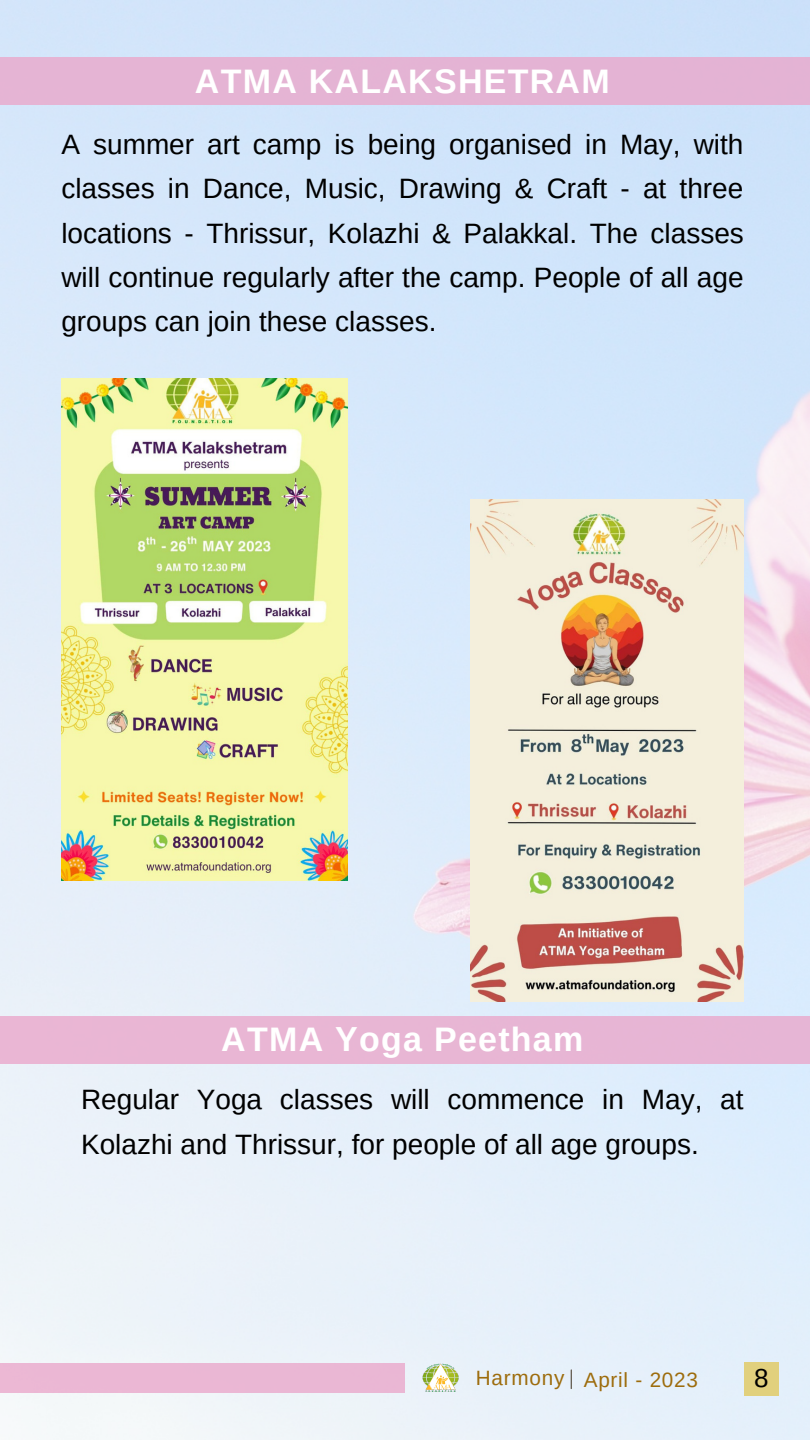
<style>
.page{position:relative;width:810px;height:1440px;background:#fff}
.page>*{position:absolute;margin:0;border:0;box-sizing:border-box;transform-origin:0 0}
.t1{font:700 34px "Arimo";letter-spacing:.035em;color:#fff}
.t2{font:28px/44.2px "Arimo";color:#000;text-align:justify}
.t3{font:26px "Arimo";color:#000}
.t4{font:20.7px "Arimo";letter-spacing:.035em;color:#9d6c0d}
</style>
<div class="page">
<img style="left:0;top:0;width:810px;height:1440px">
<div style="left:0;top:1363px;width:405px;height:30px;background:#ebb7d4"></div>
<img style="left:421px;top:1363px;width:39px;height:30px">
<svg style="left:571px;top:1370px;width:1px;height:19px"></svg>
<div style="left:744px;top:1363px;width:35px;height:33px;background:#e1d07d"></div>
<div style="left:0;top:57px;width:810px;height:48px;background:#e4b4d4"></div>
<img style="left:61px;top:379px;width:286px;height:502px">
<img style="left:470px;top:499px;width:274px;height:503px">
<div style="left:0;top:1016px;width:810px;height:47px;background:#e8b6d4"></div>
<p class="t1" style="left:195px;top:62px;width:416px">ATMA KALAKSHETRAM</p>
<p class="t2" style="left:61px;top:122px;width:684px">A summer art camp is being organised in May, with classes in Dance, Music, Drawing &amp; Craft - at three locations - Thrissur, Kolazhi &amp; Palakkal. The classes will continue regularly after the camp. People of all age groups can join these classes.</p>
<p class="t1" style="left:221px;top:1021px;width:364px">ATMA Yoga Peetham</p>
<p class="t2" style="left:81px;top:1078px;width:664px">Regular Yoga classes will commence in May, at<br>Kolazhi and Thrissur, for people of all age groups.</p>
<p class="t4" style="left:476px;top:1367px;width:90px">Harmony</p>
<p class="t4" style="left:584px;top:1368px;width:116px">April - 2023</p>
<p class="t3" style="left:754px;top:1363px;width:16px">8</p>
</div>
